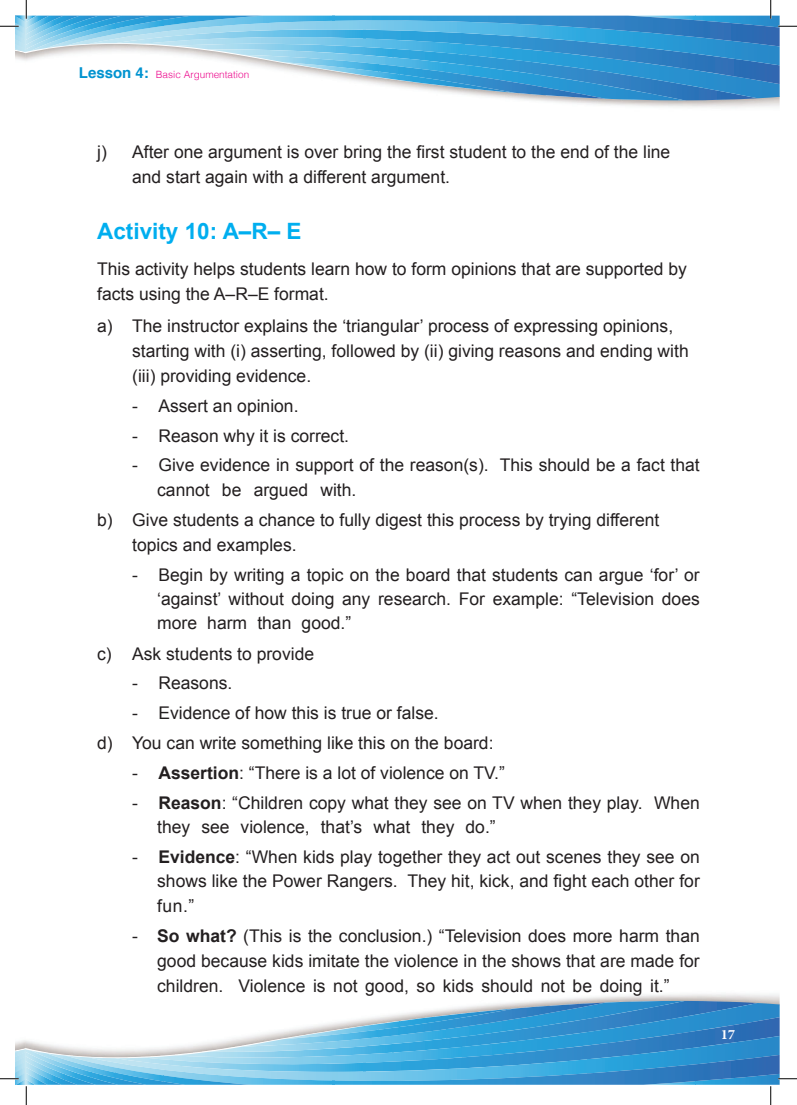
<style>
.page{position:relative;width:797px;height:1105px;background:#fff}
.page>*{position:absolute;margin:0;border:0;box-sizing:border-box;transform-origin:0 0}
.t1{font:700 22.5px "Arial";color:#00aeef}
.t2{font:700 20px "Adobe Arabic";color:#fff}
.t3{font:17.5px/25px "Arial";color:#231f20}
.t4{font:300 10px "Helvetica";color:#ed088d}
.s1{font-weight:700;font-size:15px;color:#0093d0}
.s2{font-weight:700}
</style>
<div class="page">
<svg style="left:0;top:0;width:797px;height:100px"></svg>
<svg style="left:0;top:1001px;width:797px;height:104px"></svg>
<p class="t4" style="left:79px;top:66px;width:172px"><span class="s1">Lesson 4:</span> Basic Argumentation</p>
<p class="t3" style="left:132px;top:139px;width:539px;text-indent:-35px">j) After one argument is over bring the first student to the end of the line and start again with a different argument.</p>
<p class="t1" style="left:97px;top:217px;width:206px">Activity 10: A–R– E</p>
<p class="t3" style="left:97px;top:257px;width:591px">This activity helps students learn how to form opinions that are supported by facts using the A–R–E format.</p>
<p class="t3" style="left:132px;top:314px;width:558px;text-indent:-35px">a) The instructor explains the ‘triangular’ process of expressing opinions, starting with (i) asserting, followed by (ii) giving reasons and ending with (iii) providing evidence.</p>
<p class="t3" style="left:132px;top:393px;width:168px">- Assert an opinion.</p>
<p class="t3" style="left:132px;top:423px;width:218px">- Reason why it is correct.</p>
<p class="t3" style="left:157px;top:453px;width:544px;line-height:24.4px;text-indent:-25px">- Give evidence in support of the reason(s). This should be a fact that cannot be argued with.</p>
<p class="t3" style="left:132px;top:507px;width:528px;text-indent:-35px">b) Give students a chance to fully digest this process by trying different topics and examples.</p>
<p class="t3" style="left:157px;top:562px;width:544px;line-height:24.4px;text-align:justify;text-indent:-25px">- Begin by writing a topic on the board that students can argue ‘for’ or ‘against’ without doing any research. For example: “Television does more harm than good.”</p>
<p class="t3" style="left:97px;top:641px;width:218px">c) Ask students to provide</p>
<p class="t3" style="left:132px;top:671px;width:102px">- Reasons.</p>
<p class="t3" style="left:97px;top:698px;width:398px;line-height:30.2px;text-indent:35px">- Evidence of how this is true or false.<br>d) You can write something like this on the board:</p>
<p class="t3" style="left:132px;top:761px;width:374px">- <span class="s2">Assertion</span>: “There is a lot of violence on TV.”</p>
<p class="t3" style="left:157px;top:791px;width:544px;line-height:24.4px;text-indent:-25px">- <span class="s2">Reason</span>: “Children copy what they see on TV when they play. When they see violence, that’s what they do.”</p>
<p class="t3" style="left:157px;top:845px;width:544px;line-height:24.4px;text-align:justify;text-indent:-25px">- <span class="s2">Evidence</span>: “When kids play together they act out scenes they see on shows like the Power Rangers. They hit, kick, and fight each other for fun.”</p>
<p class="t3" style="left:157px;top:923px;width:544px;text-align:justify;text-indent:-25px">- <span class="s2">So what?</span> (This is the conclusion.) “Television does more harm than good because kids imitate the violence in the shows that are made for children. Violence is not good, so kids should not be doing it.”</p>
<p class="t2" style="left:720px;top:1021px;width:16px">17</p>
</div>
